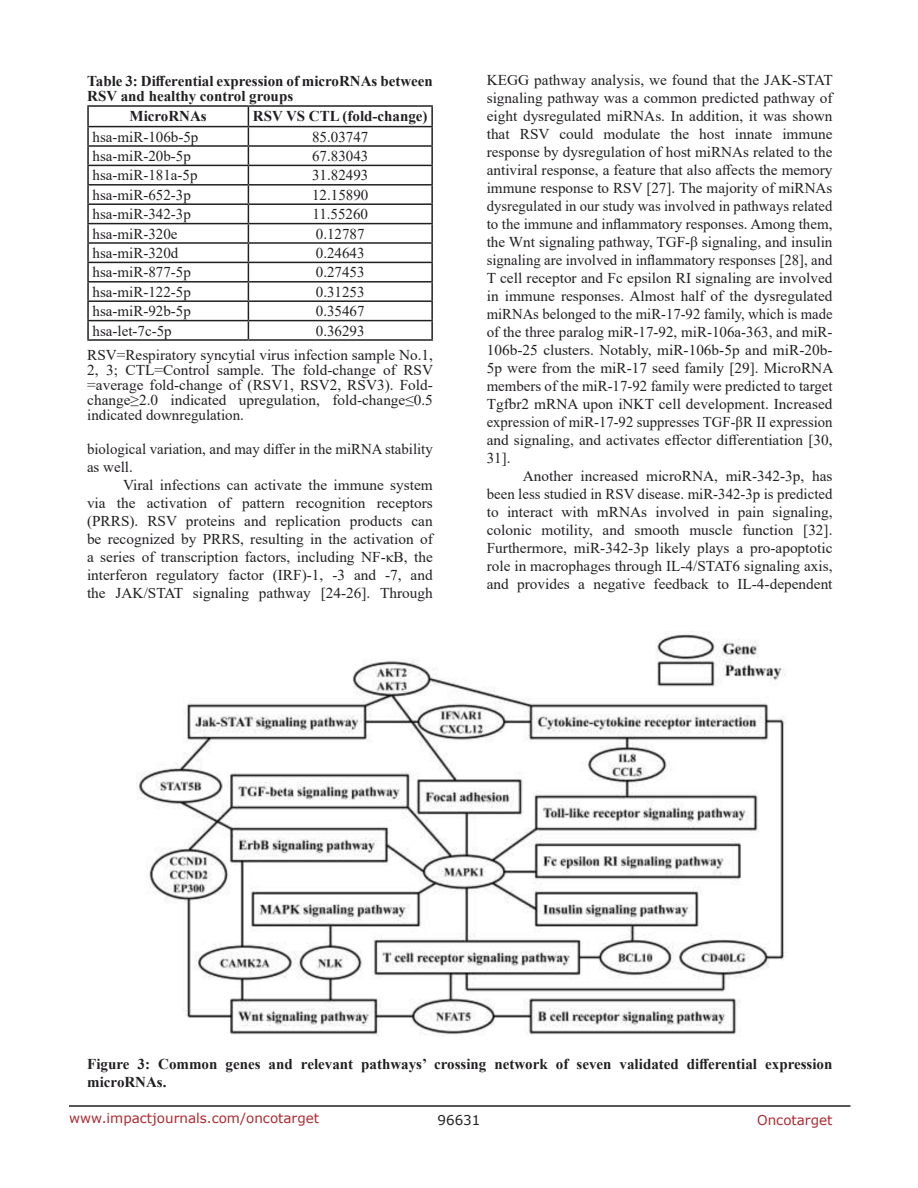
<style>
.page{position:relative;width:918px;height:1188px;background:#fff}
.page>*{position:absolute;margin:0;border:0;box-sizing:border-box;transform-origin:0 0}
.BodyText{font:15px/18px "Times New Roman";color:#221f22;text-align:justify}
.TableText{font:15px/15px "Times New Roman";color:#221f22;text-align:justify}
.FigureText{font:700 15px/18px "Times New Roman";color:#221f22}
.TableHeading{font:700 15px/15px "Times New Roman";color:#221f22}
.TableText-2{font:700 15px "Times New Roman";color:#221f22}
.t1{font:13.5px "Verdana";color:#ac2b31}
.t2{font:13.5px "Verdana";color:#221f22}
</style>
<div class="page">
<hr style="left:69px;top:1105px;width:781px;height:2px;background:#231f20">
<svg style="left:89px;top:127px;width:342px;height:212px"></svg>
<svg style="left:89px;top:147px;width:342px;height:173px"></svg>
<hr style="left:87px;top:126px;width:161px;height:1px;background:#221f22">
<hr style="left:248px;top:126px;width:185px;height:1px;background:#221f22">
<hr style="left:87px;top:145px;width:161px;height:2px;background:#221f22">
<hr style="left:248px;top:145px;width:185px;height:2px;background:#221f22">
<hr style="left:87px;top:165px;width:161px;height:1px;background:#221f22">
<hr style="left:248px;top:165px;width:185px;height:1px;background:#221f22">
<hr style="left:87px;top:184px;width:161px;height:2px;background:#221f22">
<hr style="left:248px;top:184px;width:185px;height:2px;background:#221f22">
<hr style="left:87px;top:203px;width:161px;height:2px;background:#221f22">
<hr style="left:248px;top:203px;width:185px;height:2px;background:#221f22">
<hr style="left:87px;top:223px;width:161px;height:1px;background:#221f22">
<hr style="left:248px;top:223px;width:185px;height:1px;background:#221f22">
<hr style="left:87px;top:242px;width:161px;height:2px;background:#221f22">
<hr style="left:248px;top:242px;width:185px;height:2px;background:#221f22">
<hr style="left:87px;top:262px;width:161px;height:1px;background:#221f22">
<hr style="left:248px;top:262px;width:185px;height:1px;background:#221f22">
<hr style="left:87px;top:281px;width:161px;height:2px;background:#221f22">
<hr style="left:248px;top:281px;width:185px;height:2px;background:#221f22">
<hr style="left:87px;top:300px;width:161px;height:2px;background:#221f22">
<hr style="left:248px;top:300px;width:185px;height:2px;background:#221f22">
<hr style="left:87px;top:320px;width:161px;height:1px;background:#221f22">
<hr style="left:248px;top:320px;width:185px;height:1px;background:#221f22">
<svg style="left:248px;top:107px;width:1px;height:232px"></svg>
<hr style="left:87px;top:105px;width:161px;height:2px;background:#221f22">
<hr style="left:248px;top:105px;width:185px;height:2px;background:#221f22">
<hr style="left:87px;top:339px;width:161px;height:2px;background:#221f22">
<hr style="left:248px;top:339px;width:185px;height:2px;background:#221f22">
<svg style="left:87px;top:107px;width:2px;height:232px"></svg>
<svg style="left:431px;top:107px;width:2px;height:232px"></svg>
<img style="left:136px;top:633px;width:650px;height:403px">
<p class="TableHeading" style="left:87px;top:73px;width:347px">Table 3: Differential expression of microRNAs between<br>RSV and healthy control groups</p>
<p class="TableText-2" style="left:130px;top:106px;width:79px">MicroRNAs</p>
<p class="TableText-2" style="left:253px;top:106px;width:176px">RSV VS CTL (fold-change)</p>
<p class="TableText" style="left:93px;top:129px;width:107px">hsa-miR-106b-5p</p>
<p class="TableText" style="left:312px;top:129px;width:58px">85.03747</p>
<p class="TableText" style="left:93px;top:148px;width:100px">hsa-miR-20b-5p</p>
<p class="TableText" style="left:312px;top:148px;width:58px">67.83043</p>
<p class="TableText" style="left:93px;top:167px;width:106px">hsa-miR-181a-5p</p>
<p class="TableText" style="left:312px;top:167px;width:58px">31.82493</p>
<p class="TableText" style="left:93px;top:187px;width:100px">hsa-miR-652-3p</p>
<p class="TableText" style="left:312px;top:187px;width:58px">12.15890</p>
<p class="TableText" style="left:93px;top:206px;width:100px">hsa-miR-342-3p</p>
<p class="TableText" style="left:312px;top:206px;width:57px">11.55260</p>
<p class="TableText" style="left:93px;top:226px;width:86px">hsa-miR-320e</p>
<p class="TableText" style="left:316px;top:226px;width:50px">0.12787</p>
<p class="TableText" style="left:93px;top:245px;width:87px">hsa-miR-320d</p>
<p class="TableText" style="left:316px;top:245px;width:50px">0.24643</p>
<p class="TableText" style="left:93px;top:264px;width:100px">hsa-miR-877-5p</p>
<p class="TableText" style="left:316px;top:264px;width:50px">0.27453</p>
<p class="TableText" style="left:93px;top:284px;width:100px">hsa-miR-122-5p</p>
<p class="TableText" style="left:316px;top:284px;width:50px">0.31253</p>
<p class="TableText" style="left:93px;top:303px;width:100px">hsa-miR-92b-5p</p>
<p class="TableText" style="left:316px;top:303px;width:50px">0.35467</p>
<p class="TableText" style="left:93px;top:323px;width:81px">hsa-let-7c-5p</p>
<p class="TableText" style="left:316px;top:323px;width:50px">0.36293</p>
<p class="TableText" style="left:87px;top:347px;width:347px">RSV=Respiratory syncytial virus infection sample No.1, 2, 3; CTL=Control sample. The fold-change of RSV =average fold-change of (RSV1, RSV2, RSV3). Fold&shy;change≥2.0 indicated upregulation, fold-change≤0.5 indicated downregulation.</p>
<p class="BodyText" style="left:87px;top:440px;width:347px">biological variation, and may differ in the miRNA stability as well.</p>
<p class="BodyText" style="left:87px;top:476px;width:347px;text-indent:36px">Viral infections can activate the immune system via the activation of pattern recognition receptors (PRRS). RSV proteins and replication products can be recognized by PRRS, resulting in the activation of a series of transcription factors, including NF-κB, the interferon regulatory factor (IRF)-1, -3 and -7, and the JAK/STAT signaling pathway [24-26]. Through</p>
<p class="BodyText" style="left:487px;top:71px;width:348px">KEGG pathway analysis, we found that the JAK-STAT signaling pathway was a common predicted pathway of eight dysregulated miRNAs. In addition, it was shown that RSV could modulate the host innate immune response by dysregulation of host miRNAs related to the antiviral response, a feature that also affects the memory immune response to RSV [27]. The majority of miRNAs dysregulated in our study was involved in pathways related to the immune and inflammatory responses. Among them, the Wnt signaling pathway, TGF-β signaling, and insulin signaling are involved in inflammatory responses [28], and T cell receptor and Fc epsilon RI signaling are involved in immune responses. Almost half of the dysregulated miRNAs belonged to the miR-17-92 family, which is made of the three paralog miR-17-92, miR-106a-363, and miR-106b-25 clusters. Notably, miR-106b-5p and miR-20b-5p were from the miR-17 seed family [29]. MicroRNA members of the miR-17-92 family were predicted to target Tgfbr2 mRNA upon iNKT cell development. Increased expression of miR-17-92 suppresses TGF-βR II expression and signaling, and activates effector differentiation [30, 31].</p>
<p class="BodyText" style="left:487px;top:467px;width:347px;text-indent:36px">Another increased microRNA, miR-342-3p, has been less studied in RSV disease. miR-342-3p is predicted to interact with mRNAs involved in pain signaling, colonic motility, and smooth muscle function [32].<br>Furthermore, miR-342-3p likely plays a pro-apoptotic role in macrophages through IL-4/STAT6 signaling axis, and provides a negative feedback to IL-4-dependent</p>
<p class="FigureText" style="left:87px;top:1054px;width:747px">Figure 3: Common genes and relevant pathways’ crossing network of seven validated differential expression microRNAs.</p>
<p class="t1" style="left:69px;top:1109px;width:252px">www.impactjournals.com/oncotarget</p>
<p class="t2" style="left:438px;top:1111px;width:44px">96631</p>
<p class="t1" style="left:757px;top:1111px;width:77px">Oncotarget</p>
</div>
